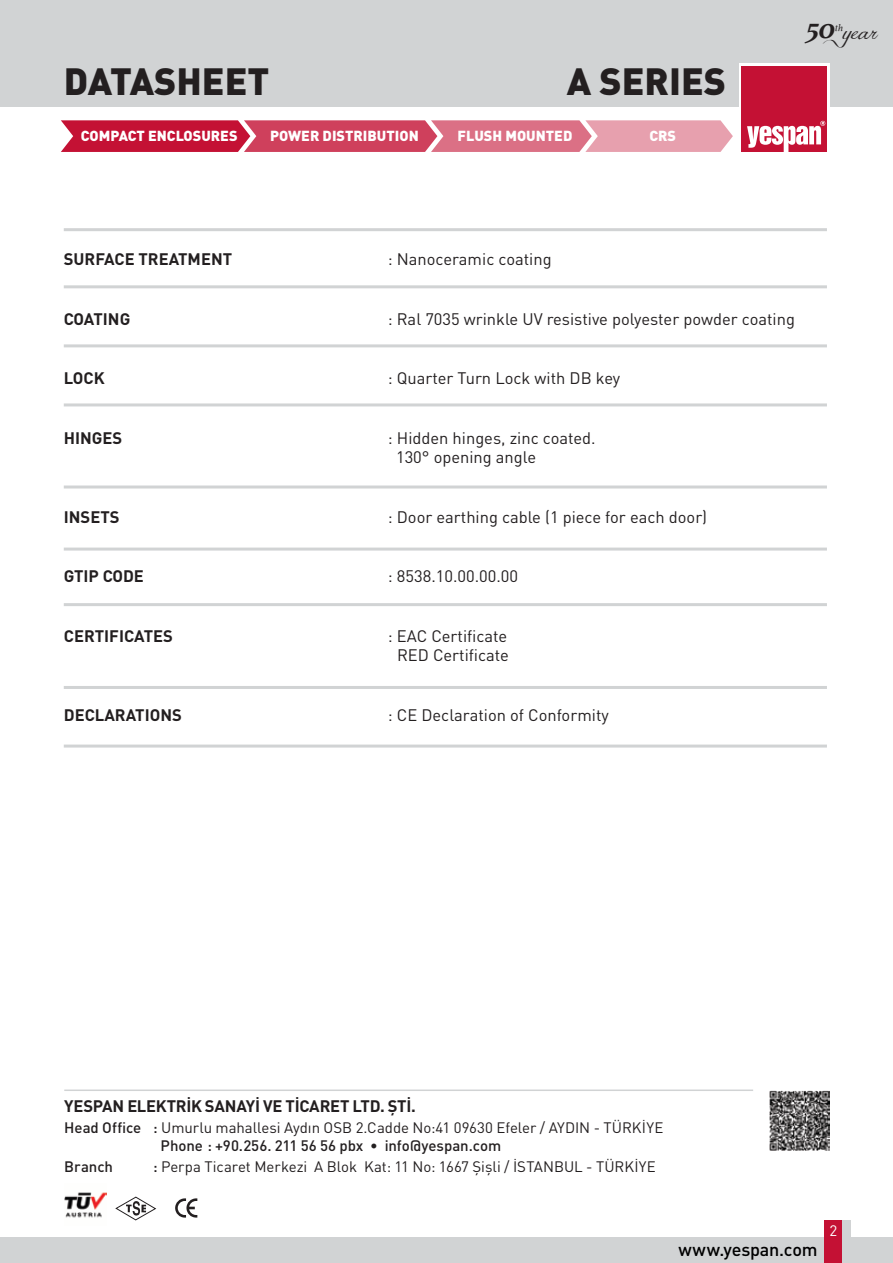
<style>
.page{position:relative;width:893px;height:1263px;background:#fff}
.page>*{position:absolute;margin:0;border:0;box-sizing:border-box;transform-origin:0 0}
.t1{font:900 37.5px "DIN Pro";color:#231f20}
.t2{font:italic 700 30.15px "Athelas";color:#231f20}
.t3{font:21.75px "Jellyka Delicious Cake";color:#231f20}
.t4{font:500 18px "DIN Pro";letter-spacing:-.01em;color:#000}
.t5{font:16.5px/19.8px "DIN Pro";color:#231f20}
.t6{font:700 16.5px "DIN Pro";color:#231f20}
.t7{font:700 16.5px "DIN Pro";letter-spacing:-.02em;color:#231f20}
.t8{font:15px/18px "DIN Pro";letter-spacing:-.005em;color:#231f20}
.t9{font:500 15px "DIN Pro";letter-spacing:-.005em;color:#231f20}
.t10{font:15px "DIN Pro";color:#fff}
.t11{font:900 14.4px "DIN Pro";color:#fff}
.s1{font-weight:500}
</style>
<div class="page">
<div style="left:0;top:0;width:893px;height:106px;background:#d1d3d4"></div>
<div style="left:739px;top:64px;width:90px;height:90px;background:#fff"></div>
<div style="left:741px;top:66px;width:86px;height:86px;background:#c41134"></div>
<svg style="left:747px;top:121px;width:78px;height:31px"></svg>
<hr style="left:64px;top:228px;width:763px;height:3px;background:#d1d3d4">
<hr style="left:64px;top:285px;width:763px;height:3px;background:#d1d3d4">
<hr style="left:64px;top:344px;width:763px;height:3px;background:#d1d3d4">
<hr style="left:64px;top:403px;width:763px;height:3px;background:#d1d3d4">
<hr style="left:64px;top:485px;width:763px;height:3px;background:#d1d3d4">
<hr style="left:64px;top:548px;width:763px;height:3px;background:#d1d3d4">
<hr style="left:64px;top:603px;width:763px;height:3px;background:#d1d3d4">
<hr style="left:64px;top:686px;width:763px;height:3px;background:#d1d3d4">
<hr style="left:64px;top:744px;width:763px;height:3px;background:#d1d3d4">
<div style="left:0;top:1237px;width:893px;height:26px;background:#d1d3d4"></div>
<div style="left:825px;top:1220px;width:17px;height:43px;background:#c41134"></div>
<div style="left:842px;top:1220px;width:8px;height:43px;background:#d1d3d4"></div>
<img style="left:770px;top:1090px;width:60px;height:60px">
<hr style="left:64px;top:1089px;width:689px;height:2px;background:#d1d3d4">
<svg style="left:115px;top:1196px;width:41px;height:24px"></svg>
<svg style="left:175px;top:1198px;width:22px;height:19px"></svg>
<img style="left:64px;top:1192px;width:43px;height:26px">
<svg style="left:61px;top:120px;width:672px;height:32px;background:#d65c74"></svg>
<h1 class="t1" style="left:64px;top:56px;width:207px">DATASHEET</h1>
<h1 class="t1" style="left:567px;top:56px;width:161px">A SERIES</h1>
<p class="t11" style="left:81px;top:126px;width:158px">COMPACT ENCLOSURES</p>
<p class="t11" style="left:270px;top:126px;width:150px">POWER DISTRIBUTION</p>
<p class="t11" style="left:458px;top:126px;width:116px">FLUSH MOUNTED</p>
<p class="t11" style="left:649px;top:126px;width:28px">CRS</p>
<h2 class="t2" style="left:807px;top:4px;width:30px">50</h2>
<h3 class="t3" style="left:835px;top:17px;width:44px"><sup>th</sup>year</h3>
<p class="t6" style="left:64px;top:248px;width:170px">SURFACE TREATMENT</p>
<p class="t5" style="left:388px;top:249px;width:165px">: Nanoceramic coating</p>
<p class="t6" style="left:64px;top:308px;width:68px">COATING</p>
<p class="t5" style="left:388px;top:308px;width:409px">: Ral 7035 wrinkle UV resistive polyester powder coating</p>
<p class="t6" style="left:64px;top:367px;width:42px">LOCK</p>
<p class="t5" style="left:388px;top:368px;width:234px">: Quarter Turn Lock with DB key</p>
<p class="t6" style="left:64px;top:426px;width:60px">HINGES</p>
<p class="t5" style="left:396px;top:427px;width:201px;text-indent:-8px">: Hidden hinges, zinc coated.<br>130° opening angle</p>
<p class="t6" style="left:64px;top:506px;width:57px">INSETS</p>
<p class="t5" style="left:388px;top:506px;width:321px">: Door earthing cable (1 piece for each door)</p>
<p class="t6" style="left:64px;top:565px;width:82px">GTIP CODE</p>
<p class="t5" style="left:388px;top:566px;width:132px">: 8538.10.00.00.00</p>
<p class="t6" style="left:64px;top:624px;width:110px">CERTIFICATES</p>
<p class="t5" style="left:388px;top:625px;width:122px;text-align:center">: EAC Certificate<br>RED Certificate</p>
<p class="t6" style="left:64px;top:704px;width:119px">DECLARATIONS</p>
<p class="t5" style="left:388px;top:704px;width:222px">: CE Declaration of Conformity</p>
<p class="t7" style="left:64px;top:1095px;width:353px">YESPAN ELEKTRİK SANAYİ VE TİCARET LTD. ŞTİ.</p>
<p class="t8" style="left:161px;top:1118px;width:504px;text-indent:-96px"><span class="s1">Head Office :</span> Umurlu mahallesi Aydın OSB 2.Cadde No:41 09630 Efeler / AYDIN - TÜRKİYE<br><span class="s1">Phone : +90.256. 211 56 56 pbx • info@yespan.com</span></p>
<p class="t9" style="left:64px;top:1157px;width:50px">Branch</p>
<p class="t8" style="left:153px;top:1157px;width:504px"><span class="s1">:</span> Perpa Ticaret Merkezi A Blok Kat: 11 No: 1667 Şişli / İSTANBUL - TÜRKİYE</p>
<p class="t10" style="left:829px;top:1220px;width:9px">2</p>
<p class="t4" style="left:678px;top:1237px;width:141px">www.yespan.com</p>
</div>
